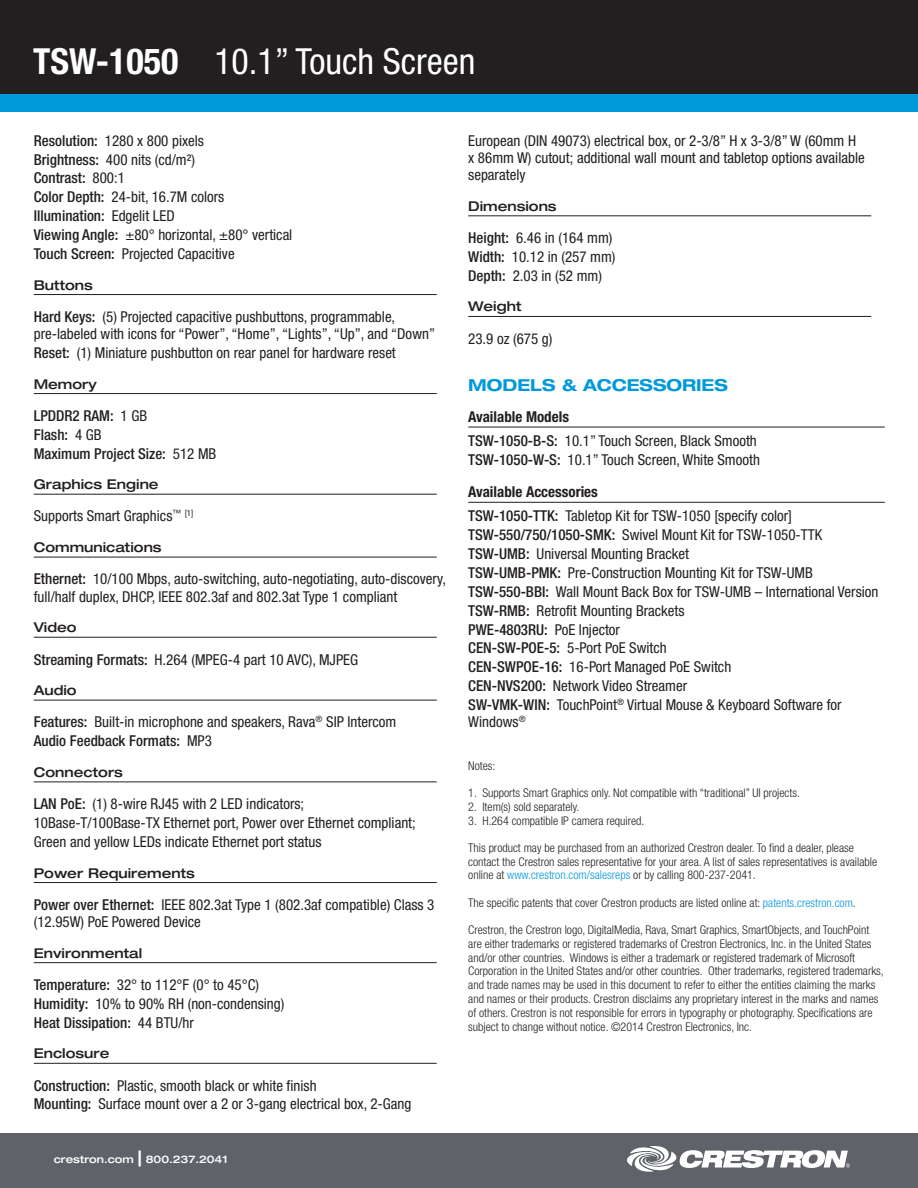
<style>
.page{position:relative;width:918px;height:1188px;background:#fff}
.page>*{position:absolute;margin:0;border:0;box-sizing:border-box;transform-origin:0 0}
.t1{font:condensed 36px "Helvetica Neue LT Std";color:#fff}
.SPECIFICATIONS_title{font:700 expanded 16.5px "Helvetica Neue LT Std";color:#009ada}
.spec_description{font:condensed 15px/17.2px "Helvetica Neue LT Std";color:#231f20}
.spec_description-2{font:500 condensed 15px "Helvetica Neue LT Std";color:#231f20}
.available_models_hea{font:700 condensed 15px "Helvetica Neue LT Std";color:#231f20}
.spec_header{font:500 expanded 13.5px "Helvetica Neue LT Std";color:#231f20}
.endnote{font:300 condensed 12px/13.8px "Helvetica Neue LT Std";color:#231f20}
.endnote_number{font:300 condensed 12px "Helvetica Neue LT Std";color:#231f20}
.t2{font:500 expanded 10.5px "Helvetica Neue LT Std";color:#fff}
.s1{font-weight:700}
.s2{font-weight:500}
.s3{font-weight:400}
.s4{font-size:21px}
.s5{color:#009ada}
</style>
<div class="page">
<div style="left:0;top:0;width:918px;height:94px;background:#231f20"></div>
<div style="left:0;top:94px;width:918px;height:18px;background:#009ada"></div>
<div style="left:0;top:1134px;width:918px;height:54px;background:#5f6369"></div>
<svg style="left:627px;top:1146px;width:223px;height:26px"></svg>
<hr style="left:34px;top:294px;width:403px;height:1px;background:#231f20">
<hr style="left:34px;top:393px;width:403px;height:1px;background:#231f20">
<hr style="left:34px;top:494px;width:403px;height:1px;background:#231f20">
<hr style="left:34px;top:557px;width:403px;height:1px;background:#231f20">
<hr style="left:34px;top:637px;width:403px;height:1px;background:#231f20">
<hr style="left:34px;top:700px;width:403px;height:1px;background:#231f20">
<hr style="left:34px;top:782px;width:403px;height:1px;background:#231f20">
<hr style="left:34px;top:882px;width:403px;height:1px;background:#231f20">
<hr style="left:34px;top:962px;width:403px;height:1px;background:#231f20">
<hr style="left:34px;top:1063px;width:403px;height:1px;background:#231f20">
<hr style="left:468px;top:215px;width:403px;height:1px;background:#231f20">
<hr style="left:468px;top:316px;width:403px;height:1px;background:#231f20">
<hr style="left:468px;top:427px;width:417px;height:1px;background:#231f20">
<hr style="left:468px;top:502px;width:417px;height:1px;background:#231f20">
<h1 class="t1" style="left:33px;top:41px;width:444px"><span class="s1">TSW-1050</span> 10.1” Touch Screen</h1>
<p class="spec_description" style="left:34px;top:132px;width:172px"><span class="s2">Resolution:</span> 1280 x 800 pixels</p>
<p class="spec_description" style="left:34px;top:151px;width:163px"><span class="s2">Brightness:</span> 400 nits (cd/m²)</p>
<p class="spec_description-2" style="left:34px;top:169px;width:93px">Contrast: <span class="s3">800:1</span></p>
<p class="spec_description" style="left:34px;top:188px;width:192px"><span class="s2">Color Depth:</span> 24-bit, 16.7M colors</p>
<p class="spec_description-2" style="left:34px;top:207px;width:143px">Illumination: <span class="s3">Edgelit LED</span></p>
<p class="spec_description" style="left:34px;top:226px;width:260px"><span class="s2">Viewing Angle:</span> ±80° horizontal, ±80° vertical</p>
<p class="spec_description" style="left:34px;top:245px;width:202px"><span class="s2">Touch Screen:</span> Projected Capacitive</p>
<p class="spec_header" style="left:34px;top:276px;width:61px">Buttons</p>
<p class="spec_description" style="left:34px;top:308px;width:403px"><span class="s2">Hard Keys:</span> (5) Projected capacitive pushbuttons, programmable, pre-labeled with icons for “Power”, “Home”, “Lights”, “Up”, and “Down”</p>
<p class="spec_description" style="left:34px;top:344px;width:364px"><span class="s2">Reset:</span> (1) Miniature pushbutton on rear panel for hardware reset</p>
<p class="spec_header" style="left:34px;top:375px;width:64px">Memory</p>
<p class="spec_description-2" style="left:34px;top:407px;width:115px">LPDDR2 RAM: <span class="s3">1 GB</span></p>
<p class="spec_description-2" style="left:34px;top:425px;width:70px">Flash: <span class="s3">4 GB</span></p>
<p class="spec_description-2" style="left:34px;top:444px;width:184px">Maximum Project Size: <span class="s3">512 MB</span></p>
<p class="spec_header" style="left:34px;top:476px;width:126px">Graphics Engine</p>
<p class="spec_description" style="left:34px;top:507px;width:161px">Supports Smart Graphics<sup>™</sup> <sup>[1]</sup></p>
<p class="spec_header" style="left:34px;top:539px;width:129px">Communications</p>
<p class="spec_description" style="left:34px;top:570px;width:414px"><span class="s2">Ethernet:</span> 10/100 Mbps, auto-switching, auto-negotiating, auto-discovery, full/half duplex, DHCP, IEEE 802.3af and 802.3at Type 1 compliant</p>
<p class="spec_header" style="left:34px;top:619px;width:44px">Video</p>
<p class="spec_description" style="left:34px;top:650px;width:326px"><span class="s2">Streaming Formats:</span> H.264 (MPEG-4 part 10 AVC), MJPEG</p>
<p class="spec_header" style="left:34px;top:682px;width:44px">Audio</p>
<p class="spec_description" style="left:34px;top:713px;width:364px"><span class="s2">Features:</span> Built-in microphone and speakers, Rava<sup>®</sup> SIP Intercom</p>
<p class="spec_description-2" style="left:34px;top:732px;width:180px">Audio Feedback Formats: <span class="s3">MP3</span></p>
<p class="spec_header" style="left:34px;top:764px;width:91px">Connectors</p>
<p class="spec_description" style="left:34px;top:795px;width:272px"><span class="s2">LAN PoE:</span> (1) 8-wire RJ45 with 2 LED indicators;</p>
<p class="spec_description" style="left:34px;top:814px;width:384px">10Base-T/100Base-TX Ethernet port, Power over Ethernet compliant;</p>
<p class="spec_description" style="left:34px;top:833px;width:289px">Green and yellow LEDs indicate Ethernet port status</p>
<p class="spec_header" style="left:34px;top:864px;width:163px">Power Requirements</p>
<p class="spec_description" style="left:34px;top:896px;width:402px"><span class="s2">Power over Ethernet:</span> IEEE 802.3at Type 1 (802.3af compatible) Class 3 (12.95W) PoE Powered Device</p>
<p class="spec_header" style="left:34px;top:945px;width:110px">Environmental</p>
<p class="spec_description" style="left:34px;top:976px;width:227px"><span class="s2">Temperature:</span> 32° to 112°F (0° to 45°C)</p>
<p class="spec_description" style="left:34px;top:995px;width:252px"><span class="s2">Humidity:</span> 10% to 90% RH (non-condensing)</p>
<p class="spec_description-2" style="left:34px;top:1013px;width:162px">Heat Dissipation: <span class="s3">44 BTU/hr</span></p>
<p class="spec_header" style="left:34px;top:1045px;width:77px">Enclosure</p>
<p class="spec_description" style="left:34px;top:1077px;width:284px"><span class="s2">Construction:</span> Plastic, smooth black or white finish</p>
<p class="spec_description" style="left:34px;top:1095px;width:379px"><span class="s2">Mounting:</span> Surface mount over a 2 or 3-gang electrical box, 2-Gang</p>
<p class="t2" style="left:54px;top:1153px;width:175px">crestron.com <span class="s4">|</span> 800.237.2041</p>
<p class="spec_description" style="left:468px;top:132px;width:398px">European (DIN 49073) electrical box, or 2-3/8” H x 3-3/8” W (60mm H x 86mm W) cutout; additional wall mount and tabletop options available separately</p>
<p class="spec_header" style="left:468px;top:198px;width:90px">Dimensions</p>
<p class="spec_description" style="left:468px;top:229px;width:146px"><span class="s2">Height:</span> 6.46 in (164 mm)</p>
<p class="spec_description" style="left:468px;top:248px;width:149px"><span class="s2">Width:</span> 10.12 in (257 mm)</p>
<p class="spec_description" style="left:468px;top:267px;width:135px"><span class="s2">Depth:</span> 2.03 in (52 mm)</p>
<p class="spec_header" style="left:468px;top:298px;width:55px">Weight</p>
<p class="spec_description" style="left:468px;top:330px;width:86px">23.9 oz (675 g)</p>
<p class="SPECIFICATIONS_title" style="left:468px;top:375px;width:261px">MODELS &amp; ACCESSORIES</p>
<p class="available_models_hea" style="left:468px;top:408px;width:102px">Available Models</p>
<p class="spec_description" style="left:468px;top:432px;width:290px"><span class="s2">TSW-1050-B-S:</span> 10.1” Touch Screen, Black Smooth</p>
<p class="spec_description" style="left:468px;top:451px;width:293px"><span class="s2">TSW-1050-W-S:</span> 10.1” Touch Screen, White Smooth</p>
<p class="available_models_hea" style="left:468px;top:483px;width:131px">Available Accessories</p>
<p class="spec_description" style="left:468px;top:507px;width:325px"><span class="s2">TSW-1050-TTK:</span> Tabletop Kit for TSW-1050 [specify color]</p>
<p class="spec_description" style="left:468px;top:526px;width:356px"><span class="s2">TSW-550/750/1050-SMK:</span> Swivel Mount Kit for TSW-1050-TTK</p>
<p class="spec_description" style="left:468px;top:545px;width:222px"><span class="s2">TSW-UMB:</span> Universal Mounting Bracket</p>
<p class="spec_description" style="left:468px;top:564px;width:346px"><span class="s2">TSW-UMB-PMK:</span> Pre-Construction Mounting Kit for TSW-UMB</p>
<p class="spec_description" style="left:468px;top:583px;width:412px"><span class="s2">TSW-550-BBI:</span> Wall Mount Back Box for TSW-UMB – International Version</p>
<p class="spec_description" style="left:468px;top:602px;width:218px"><span class="s2">TSW-RMB:</span> Retrofit Mounting Brackets</p>
<p class="spec_description-2" style="left:468px;top:620px;width:153px">PWE-4803RU: <span class="s3">PoE Injector</span></p>
<p class="spec_description" style="left:468px;top:639px;width:200px"><span class="s2">CEN-SW-POE-5:</span> 5-Port PoE Switch</p>
<p class="spec_description" style="left:468px;top:658px;width:265px"><span class="s2">CEN-SWPOE-16:</span> 16-Port Managed PoE Switch</p>
<p class="spec_description" style="left:468px;top:677px;width:220px"><span class="s2">CEN-NVS200:</span> Network Video Streamer</p>
<p class="spec_description" style="left:468px;top:696px;width:375px"><span class="s2">SW-VMK-WIN:</span> TouchPoint<sup>®</sup> Virtual Mouse &amp; Keyboard Software for<br>Windows<sup>®</sup></p>
<p class="endnote" style="left:468px;top:758px;width:29px">Notes:</p>
<p class="endnote_number" style="left:468px;top:786px;width:333px">1. Supports Smart Graphics only. Not compatible with “traditional” UI projects.</p>
<p class="endnote_number" style="left:468px;top:800px;width:113px">2. Item(s) sold separately.</p>
<p class="endnote_number" style="left:468px;top:813px;width:178px">3. H.264 compatible IP camera required.</p>
<p class="endnote" style="left:468px;top:841px;width:410px">This product may be purchased from an authorized Crestron dealer. To find a dealer, please contact the Crestron sales representative for your area. A list of sales representatives is available online at <span class="s5">www.crestron.com/salesreps</span> or by calling 800-237-2041.</p>
<p class="endnote" style="left:468px;top:896px;width:389px">The specific patents that cover Crestron products are listed online at: <span class="s5">patents.crestron.com</span>.</p>
<p class="endnote" style="left:468px;top:923px;width:417px">Crestron, the Crestron logo, DigitalMedia, Rava, Smart Graphics, SmartObjects, and TouchPoint are either trademarks or registered trademarks of Crestron Electronics, Inc. in the United States and/or other countries. Windows is either a trademark or registered trademark of Microsoft Corporation in the United States and/or other countries. Other trademarks, registered trademarks, and trade names may be used in this document to refer to either the entities claiming the marks and names or their products. Crestron disclaims any proprietary interest in the marks and names of others. Crestron is not responsible for errors in typography or photography. Specifications are subject to change without notice. ©2014 Crestron Electronics, Inc.</p>
</div>
